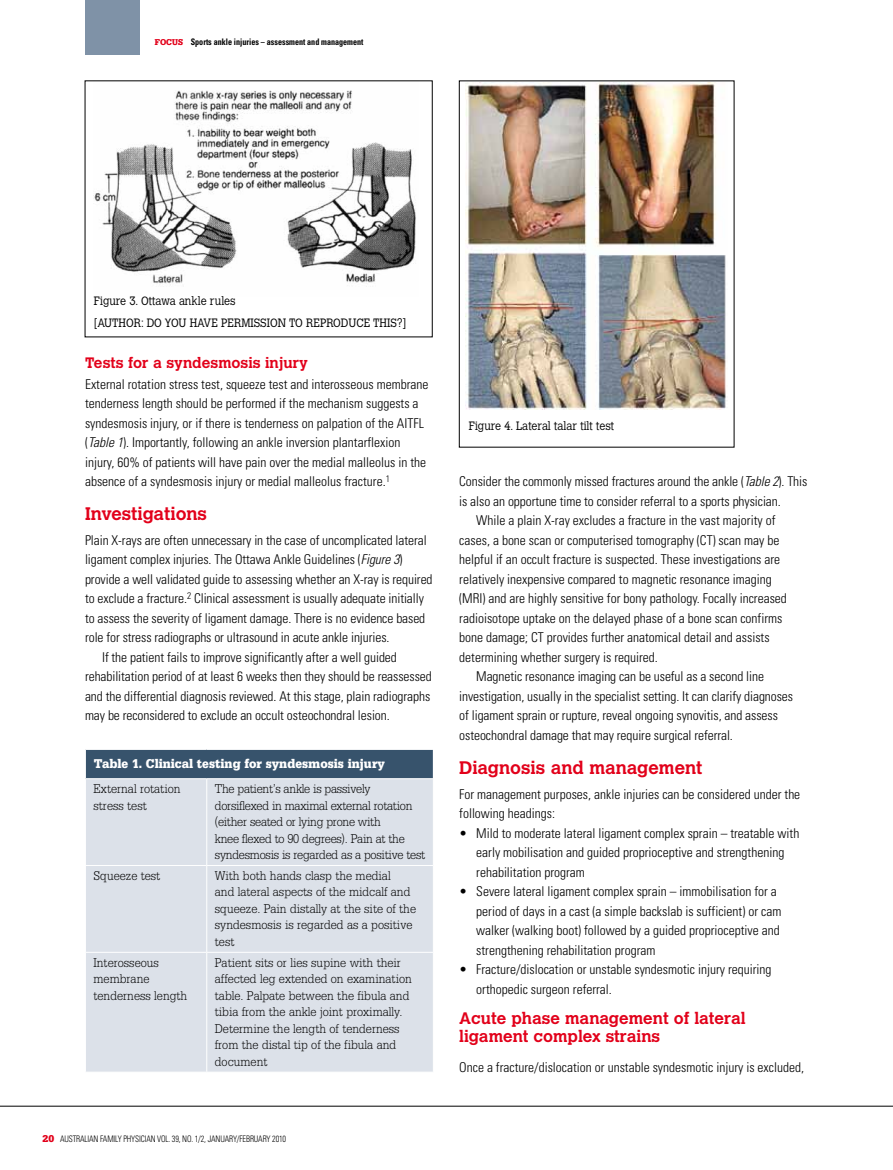
<style>
.page{position:relative;width:893px;height:1170px;background:#fff}
.page>*{position:absolute;margin:0;border:0;box-sizing:border-box;transform-origin:0 0}
.t1{font:700 18px "Calvert";color:#e2001a}
.t2{font:700 16.5px/18px "Calvert";color:#e2001a}
.t3{font:700 15px "Calvert";color:#e2001a}
.t4{font:300 condensed 13.5px/19.5px "Univers LT";color:#000}
.t5{font:300 13.5px/16.5px "Serifa LT";color:#000;scale:.9 1}
.t6{font:300 13.5px/16.5px "Serifa LT";letter-spacing:-.02em;color:#000;scale:.9 1}
.t7{font:900 13.5px "Serifa LT";color:#fff;scale:.9 1}
.t8{font:300 12px/21.8px "Calvert";color:#000;scale:.9 1}
.t9{font:300 condensed 9px "Univers LT";letter-spacing:-.015em;color:#000;scale:.9 1}
.t10{font:700 condensed 9px "Univers LT";color:#000;scale:.9 1}
.s1{font-family:"Serifa LT";font-weight:900;font-stretch:normal;color:#e2001a}
.s2{font-style:italic}
.s3{font-family:"Serifa LT";font-weight:900;font-stretch:normal;font-size:10.5px;color:#e2001a}
</style>
<div class="page">
<hr style="left:0;top:1105px;width:893px;height:1px;background:#000">
<div style="left:85px;top:0;width:55px;height:55px;background:#7f92a7"></div>
<img style="left:94px;top:90px;width:322px;height:195px">
<img style="left:466px;top:82px;width:260px;height:327px">
<div style="left:85px;top:749px;width:348px;height:29px;background:#37536c"></div>
<div style="left:86px;top:779px;width:347px;height:292px;background:#dce1e9"></div>
<hr style="left:206px;top:779px;width:1px;height:86px;background:#fff">
<hr style="left:85px;top:865px;width:122px;height:1px;background:#fff">
<hr style="left:207px;top:865px;width:227px;height:1px;background:#fff">
<hr style="left:206px;top:865px;width:1px;height:86px;background:#fff">
<hr style="left:85px;top:951px;width:122px;height:1px;background:#fff">
<hr style="left:207px;top:951px;width:227px;height:1px;background:#fff">
<hr style="left:206px;top:952px;width:1px;height:119px;background:#fff">
<hr style="left:85px;top:749px;width:122px;height:1px;background:#fff">
<svg style="left:85px;top:749px;width:1px;height:29px"></svg>
<hr style="left:207px;top:749px;width:227px;height:1px;background:#fff">
<p class="t10" style="left:155px;top:36px;width:233px"><span class="s1">FOCUS</span> Sports ankle injuries – assessment and management</p>
<p class="t8" style="left:94px;top:290px;width:349px">Figure 3. Ottawa ankle rules<br>[AUTHOR: DO YOU HAVE PERMISSION TO REPRODUCE THIS?]</p>
<p class="t3" style="left:85px;top:353px;width:224px">Tests for a syndesmosis injury</p>
<p class="t4" style="left:85px;top:374px;width:345px">External rotation stress test, squeeze test and interosseous membrane tenderness length should be performed if the mechanism suggests a syndesmosis injury, or if there is tenderness on palpation of the AITFL (<span class="s2">Table 1</span>). I mportantly, following an ankle inversion plantarflexion injury, 60% of patients will have pain over the medial malleolus in the absence of a syndesmosis injury or medial malleolus fracture.<sup>1</sup></p>
<h1 class="t1" style="left:85px;top:502px;width:123px">Investigations</h1>
<p class="t4" style="left:85px;top:530px;width:349px">Plain X-rays are often unnecessary in the case of uncomplicated lateral ligament complex injuries. The Ottawa Ankle Guidelines (<span class="s2">Figure 3</span>) provide a well validated guide to assessing whether an X-ray is required to exclude a fracture.<sup>2</sup> Clinical assessment is usually adequate initially to assess the severity of ligament damage. There is no evidence based role for stress radiographs or ultrasound in acute ankle injuries.<br>If the patient fails to improve significantly after a well guided rehabilitation period of at least 6 weeks then they should be reassessed and the differential diagnosis reviewed. At this stage, plain radiographs may be reconsidered to exclude an occult osteochondral lesion.</p>
<p class="t7" style="left:94px;top:755px;width:325px">Table 1. Clinical testing for syndesmosis injury</p>
<p class="t5" style="left:94px;top:780px;width:98px">External rotation stress test</p>
<p class="t6" style="left:215px;top:780px;width:235px">The patient’s ankle is passively dorsiflexed in maximal external rotation (either seated or lying prone with<br>knee flexed to 90 degrees). Pain at the syndesmosis is regarded as a positive test</p>
<p class="t5" style="left:94px;top:867px;width:76px">Squeeze test</p>
<p class="t5" style="left:215px;top:867px;width:225px">With both hands clasp the medial<br>and lateral aspects of the midcalf and squeeze. Pain distally at the site of the syndesmosis is regarded as a positive test</p>
<p class="t5" style="left:94px;top:954px;width:106px">Interosseous membrane tenderness length</p>
<p class="t5" style="left:215px;top:954px;width:220px">Patient sits or lies supine with their affected leg extended on examination table. Palpate between the fibula and tibia from the ankle joint proximally.<br>Determine the length of tenderness from the distal tip of the fibula and document</p>
<p class="t9" style="left:43px;top:1133px;width:272px"><span class="s3">20</span> Australian Family Physician Vol. 39, No. 1/2, January/February 2010</p>
<p class="t8" style="left:469px;top:414px;width:163px">Figure 4. Lateral talar tilt test</p>
<p class="t4" style="left:459px;top:472px;width:350px">Consider the commonly missed fractures around the ankle (<span class="s2">Table 2</span>). This</p>
<p class="t4" style="left:459px;top:491px;width:323px">is also an opportune time to consider referral to a sports physician.</p>
<p class="t4" style="left:476px;top:510px;width:301px">While a plain X-ray excludes a fracture in the vast majority of</p>
<p class="t4" style="left:459px;top:530px;width:322px">cases, a bone scan or computerised tomography (CT) scan may be</p>
<p class="t4" style="left:459px;top:549px;width:322px">helpful if an occult fracture is suspected. These investigations are</p>
<p class="t4" style="left:459px;top:569px;width:314px">relatively inexpensive compared to magnetic resonance imaging</p>
<p class="t4" style="left:459px;top:588px;width:329px">(MRI ) and are highly sensitive for bony pathology. Focally increased</p>
<p class="t4" style="left:459px;top:608px;width:325px">radioisotope uptake on the delayed phase of a bone scan confirms</p>
<p class="t4" style="left:459px;top:627px;width:312px">bone damage; CT provides further anatomical detail and assists</p>
<p class="t4" style="left:459px;top:647px;width:200px">determining whether surgery is required.</p>
<p class="t4" style="left:459px;top:666px;width:306px">Magnetic resonance imaging can be useful as a second line</p>
<p class="t4" style="left:459px;top:686px;width:335px">investigation, usually in the specialist setting. It can clarify diagnoses</p>
<p class="t4" style="left:459px;top:705px;width:320px">of ligament sprain or rupture, reveal ongoing synovitis, and assess</p>
<p class="t4" style="left:459px;top:725px;width:275px">osteochondral damage that may require surgical referral.</p>
<h1 class="t1" style="left:459px;top:756px;width:245px">Diagnosis and management</h1>
<p class="t4" style="left:459px;top:784px;width:343px">For management purposes, ankle injuries can be considered under the following headings:</p>
<p class="t4" style="left:476px;top:823px;width:325px;text-indent:-17px">• Mild to moderate lateral ligament complex sprain – treatable with early mobilisation and guided proprioceptive and strengthening rehabilitation program</p>
<p class="t4" style="left:476px;top:881px;width:307px;text-indent:-17px">• Severe lateral ligament complex sprain – immobilisation for a period of days in a cast (a simple backslab is sufficient) or cam walker (walking boot) followed by a guided proprioceptive and strengthening rehabilitation program</p>
<p class="t4" style="left:476px;top:959px;width:297px;text-indent:-17px">• Fracture/dislocation or unstable syndesmotic injury requiring orthopedic surgeon referral.</p>
<p class="t2" style="left:459px;top:1009px;width:288px">Acute phase management of lateral ligament complex strains</p>
<p class="t4" style="left:459px;top:1057px;width:346px">Once a fracture/dislocation or unstable syndesmotic injury is excluded,</p>
</div>
